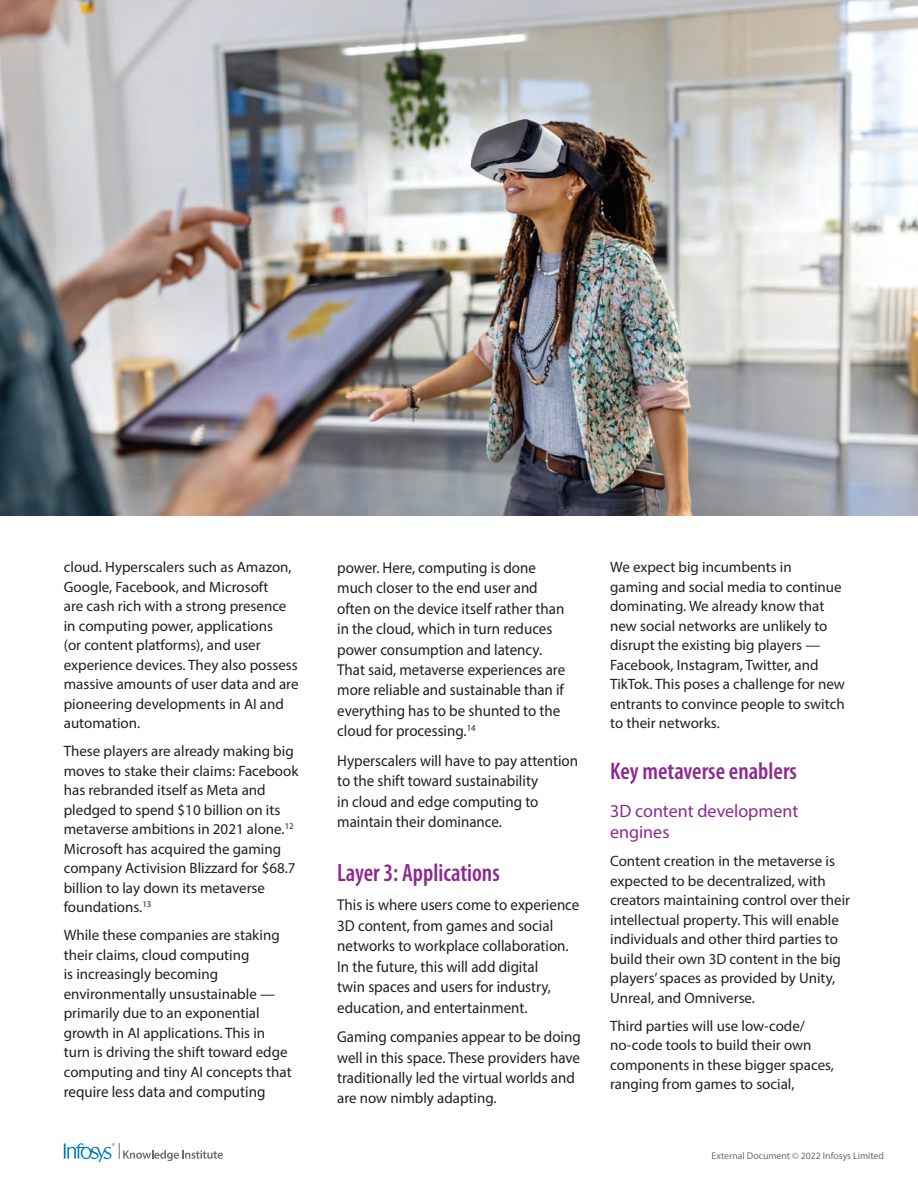
<style>
.page{position:relative;width:918px;height:1188px;background:#fff}
.page>*{position:absolute;margin:0;border:0;box-sizing:border-box;transform-origin:0 0}
.t1{font:600 condensed 25.2px "Myriad Pro";color:#8c2a90;scale:.95 1}
.t2{font:600 condensed 24px "Myriad Pro";color:#8c2a90}
.t3{font:18px/21px "Myriad Pro";color:#8c2a90}
.t4{font:15.75px/20.4px "Myriad Pro";color:#231f20;scale:.95 1}
.t5{font:15px/19.5px "Myriad Pro";color:#231f20}
.t6{font:9.75px "Myriad Pro";color:#6c6d70}
</style>
<div class="page">
<svg style="left:64px;top:1143px;width:159px;height:19px"></svg>
<img style="left:0;top:0;width:918px;height:515px">
<p class="t5" style="left:64px;top:557px;width:236px">cloud. Hyperscalers such as Amazon,<br>Google, Facebook, and Microsoft<br>are cash rich with a strong presence in computing power, applications<br>(or content platforms), and user experience devices. They also possess massive amounts of user data and are pioneering developments in AI and automation.</p>
<p class="t5" style="left:64px;top:741px;width:236px">These players are already making big moves to stake their claims: Facebook has rebranded itself as Meta and pledged to spend $10 billion on its metaverse ambitions in 2021 alone.<sup>12<br></sup>Microsoft has acquired the gaming company Activision Blizzard for $68.7 billion to lay down its metaverse foundations.<sup>13</sup></p>
<p class="t5" style="left:64px;top:925px;width:229px">While these companies are staking their claims, cloud computing<br>is increasingly becoming environmentally unsustainable — primarily due to an exponential growth in AI applications. This in turn is driving the shift toward edge computing and tiny AI concepts that</p>
<p class="t4" style="left:64px;top:1082px;width:214px">require less data and computing</p>
<p class="t4" style="left:337px;top:557px;width:242px">power. Here, computing is done much closer to the end user and often on the device itself rather than in the cloud, which in turn reduces power consumption and latency.<br>That said, metaverse experiences are more reliable and sustainable than if everything has to be shunted to the cloud for processing.<sup>14</sup></p>
<p class="t4" style="left:337px;top:750px;width:255px">Hyperscalers will have to pay attention to the shift toward sustainability<br>in cloud and edge computing to maintain their dominance.</p>
<h1 class="t1" style="left:337px;top:859px;width:173px">Layer 3: Applications</h1>
<p class="t4" style="left:337px;top:895px;width:257px">This is where users come to experience 3D content, from games and social networks to workplace collaboration.<br>In the future, this will add digital<br>twin spaces and users for industry, education, and entertainment.</p>
<p class="t4" style="left:337px;top:1026px;width:258px;text-align:justify">Gaming companies appear to be doing well in this space. These providers have traditionally led the virtual worlds and</p>
<p class="t5" style="left:337px;top:1088px;width:161px">are now nimbly adapting.</p>
<p class="t5" style="left:610px;top:557px;width:236px">We expect big incumbents in<br>gaming and social media to continue dominating. We already know that new social networks are unlikely to disrupt the existing big players —<br>Facebook, Instagram, Twitter, and<br>TikTok. This poses a challenge for new entrants to convince people to switch to their networks.</p>
<h2 class="t2" style="left:610px;top:758px;width:188px">Key metaverse enablers</h2>
<p class="t3" style="left:610px;top:801px;width:190px">3D content development engines</p>
<p class="t5" style="left:610px;top:851px;width:242px">Content creation in the metaverse is expected to be decentralized, with creators maintaining control over their intellectual property. This will enable individuals and other third parties to build their own 3D content in the big players’ spaces as provided by Unity, Unreal, and Omniverse.</p>
<p class="t5" style="left:610px;top:1016px;width:225px">Third parties will use low-code/ no-code tools to build their own components in these bigger spaces, ranging from games to social,</p>
<p class="t6" style="left:712px;top:1150px;width:174px">External Document © 2022 Infosys Limited</p>
</div>
